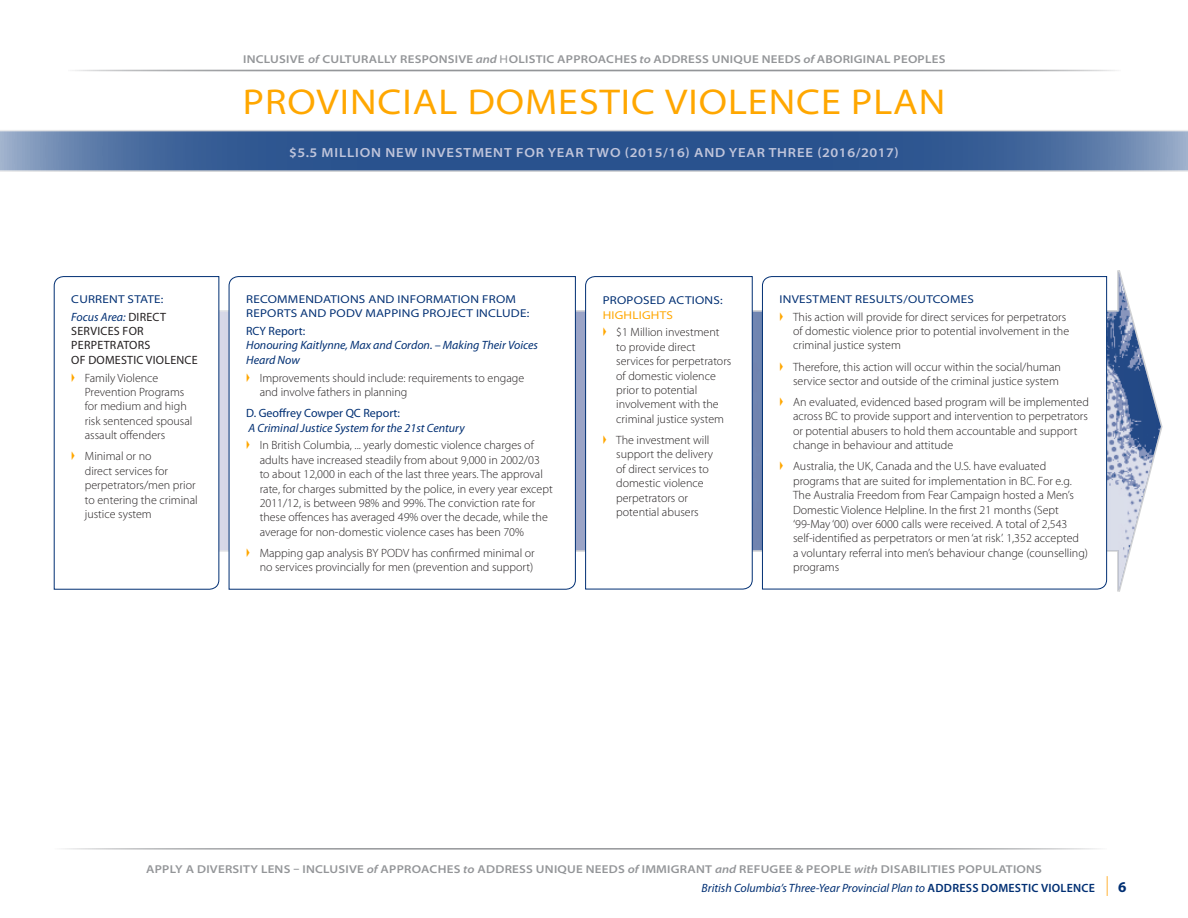
<style>
.page{position:relative;width:1188px;height:918px;background:#fff}
.page>*{position:absolute;margin:0;border:0;box-sizing:border-box;transform-origin:0 0}
.t1{font:semi-expanded 36px "Myriad Pro";letter-spacing:.025em;color:#ffa700}
.Heading_3{font:600 semi-expanded 13.2px "Myriad Pro";letter-spacing:.06em;color:#c0c5db}
.t2{font:300 12px/14.4px "Myriad Pro";color:#231f20}
.Body{font:italic 12px/14.4px "Myriad Pro";color:#002f73}
.Focus_Area{font:12px/14.4px "Myriad Pro";letter-spacing:.02em;color:#231f20}
.t3{font:600 semi-expanded 11.4px "Myriad Pro";letter-spacing:.02em;color:#939598;scale:1.05 1}
.Heading_4{font:semi-expanded 11.4px/14.4px "Myriad Pro";letter-spacing:.02em;color:#002f73;scale:1.05 1}
.s1{font-style:italic}
.s2{font-weight:400}
.s3{font-style:italic;color:#002f73}
.s4{font-style:normal}
.s5{color:#ffa700}
.s6{font-weight:600;font-style:normal}
.s7{font-style:normal;font-stretch:condensed;font-size:19.8px;color:#ffb336}
.s8{font-weight:700;font-style:normal;font-size:15px}
</style>
<div class="page">
<svg style="left:0;top:130px;width:1188px;height:42px;background:#476a9c"></svg>
<hr style="left:54px;top:848px;width:1053px;height:2px;background:#939598">
<hr style="left:68px;top:70px;width:1053px;height:1px;background:#939598">
<svg style="left:220px;top:270px;width:943px;height:322px"></svg>
<svg style="left:53px;top:276px;width:167px;height:314px"></svg>
<svg style="left:585px;top:276px;width:168px;height:314px"></svg>
<svg style="left:228px;top:276px;width:348px;height:314px"></svg>
<svg style="left:762px;top:276px;width:345px;height:314px"></svg>
<svg style="left:72px;top:373px;width:3px;height:9px"></svg>
<svg style="left:72px;top:452px;width:3px;height:8px"></svg>
<svg style="left:603px;top:328px;width:3px;height:8px"></svg>
<svg style="left:603px;top:435px;width:3px;height:9px"></svg>
<svg style="left:247px;top:373px;width:3px;height:9px"></svg>
<svg style="left:247px;top:441px;width:3px;height:8px"></svg>
<svg style="left:247px;top:548px;width:3px;height:9px"></svg>
<svg style="left:780px;top:312px;width:3px;height:9px"></svg>
<svg style="left:780px;top:362px;width:3px;height:9px"></svg>
<svg style="left:780px;top:397px;width:3px;height:9px"></svg>
<svg style="left:780px;top:462px;width:3px;height:8px"></svg>
<p class="t3" style="left:243px;top:53px;width:670px">INCLUSIVE <span class="s1">of</span> CULTURALLY RESPONSIVE <span class="s1">and</span> <span class="s2">H</span>OLISTIC APPROACHES <span class="s1">to</span> ADDRESS UNIQUE NEEDS <span class="s1">of</span> ABORIGINAL PEOPLES</p>
<h1 class="t1" style="left:243px;top:82px;width:704px">PROVINCIAL DOMESTIC VIOLENCE PLAN</h1>
<p class="Heading_3" style="left:289px;top:145px;width:611px">$5.5 MILLION NEW INVESTMENT FOR YEAR TWO (2015/16) AND YEAR THREE (2016/2017)</p>
<p class="Heading_4" style="left:71px;top:292px;width:89px">CURRENT STATE:</p>
<p class="Focus_Area" style="left:71px;top:310px;width:128px"><span class="s3">Focus Area:</span> DIRECT<br>SERVICES FOR<br>PERPETRATORS<br>OF DOMESTIC VIOLENCE</p>
<p class="t2" style="left:85px;top:371px;width:109px">Family Violence<br>Prevention Programs for medium and high risk sentenced spousal assault offenders</p>
<p class="t2" style="left:85px;top:449px;width:114px">Minimal or no<br>direct services for perpetrators/men prior to entering the criminal justice system</p>
<p class="Heading_4" style="left:246px;top:292px;width:271px">RECOMMENDATIONS AND INFORMATION FROM<br>REPORTS AND PODV MAPPING PROJECT INCLUDE:</p>
<p class="Body" style="left:246px;top:324px;width:293px"><span class="s4">RCY Report:<br></span>Honouring Kaitlynne, Max and Cordon. – Making Their Voices<br>Heard Now</p>
<p class="t2" style="left:260px;top:371px;width:266px">Improvements should include: requirements to engage and involve fathers in planning</p>
<p class="Body" style="left:246px;top:406px;width:220px"><span class="s4">D. Geoffrey Cowper QC Report:<br></span>A Criminal Justice System for the 21st Century</p>
<p class="t2" style="left:260px;top:438px;width:295px">In British Columbia, ... yearly domestic violence charges of adults have increased steadily from about 9,000 in 2002/03 to about 12,000 in each of the last three years. The approval rate, for charges submitted by the police, in every year except 2011/12, is between 98% and 99%. The conviction rate for these offences has averaged 49% over the decade, while the average for non-domestic violence cases has been 70%</p>
<p class="t2" style="left:260px;top:546px;width:277px">Mapping gap analysis BY PODV has confirmed minimal or no services provincially for men (prevention and support)</p>
<p class="Heading_4" style="left:603px;top:293px;width:116px">PROPOSED ACTIONS:<br><span class="s5">HIGHLIGHTS</span></p>
<p class="t2" style="left:616px;top:325px;width:117px">$1 Million investment to provide direct services for perpetrators of domestic violence prior to potential involvement with the criminal justice system</p>
<p class="t2" style="left:616px;top:433px;width:98px">The investment will support the delivery of direct services to domestic violence perpetrators or potential abusers</p>
<p class="Heading_4" style="left:780px;top:292px;width:187px">INVESTMENT RESULTS/OUTCOMES</p>
<p class="t2" style="left:793px;top:310px;width:278px">This action will provide for direct services for perpetrators of domestic violence prior to potential involvement in the criminal justice system</p>
<p class="t2" style="left:793px;top:360px;width:269px">Therefore, this action will occur within the social/human service sector and outside of the criminal justice system</p>
<p class="t2" style="left:793px;top:395px;width:297px">An evaluated, evidenced based program will be implemented across BC to provide support and intervention to perpetrators or potential abusers to hold them accountable and support change in behaviour and attitude</p>
<p class="t2" style="left:793px;top:459px;width:297px">Australia, the UK, Canada and the U.S. have evaluated programs that are suited for implementation in BC. For e.g.<br>The Australia Freedom from Fear Campaign hosted a Men’s Domestic Violence Helpline. In the first 21 months (Sept ‘99-May ‘00) over 6000 calls were received. A total of 2,543 self-identified as perpetrators or men ‘at risk’. 1,352 accepted<br>a voluntary referral into men’s behaviour change (counselling) programs</p>
<p class="t3" style="left:146px;top:863px;width:855px">APPLY A DIVERSITY LENS – INCLUSIVE <span class="s1">of</span> APPROACHES <span class="s1">to</span> ADDRESS UNIQUE NEEDS <span class="s1">of</span> IMMIGRANT <span class="s1">and</span> REFUGEE &amp; PEOPLE <span class="s1">with</span> DISABILITIES POPULATIONS</p>
<p class="Body" style="left:702px;top:881px;width:426px">British Columbia’s Three-Year Provincial Plan to <span class="s6">ADDRESS DOMESTIC VIOLENCE</span> <span class="s7">|</span> <span class="s8">6</span></p>
</div>
